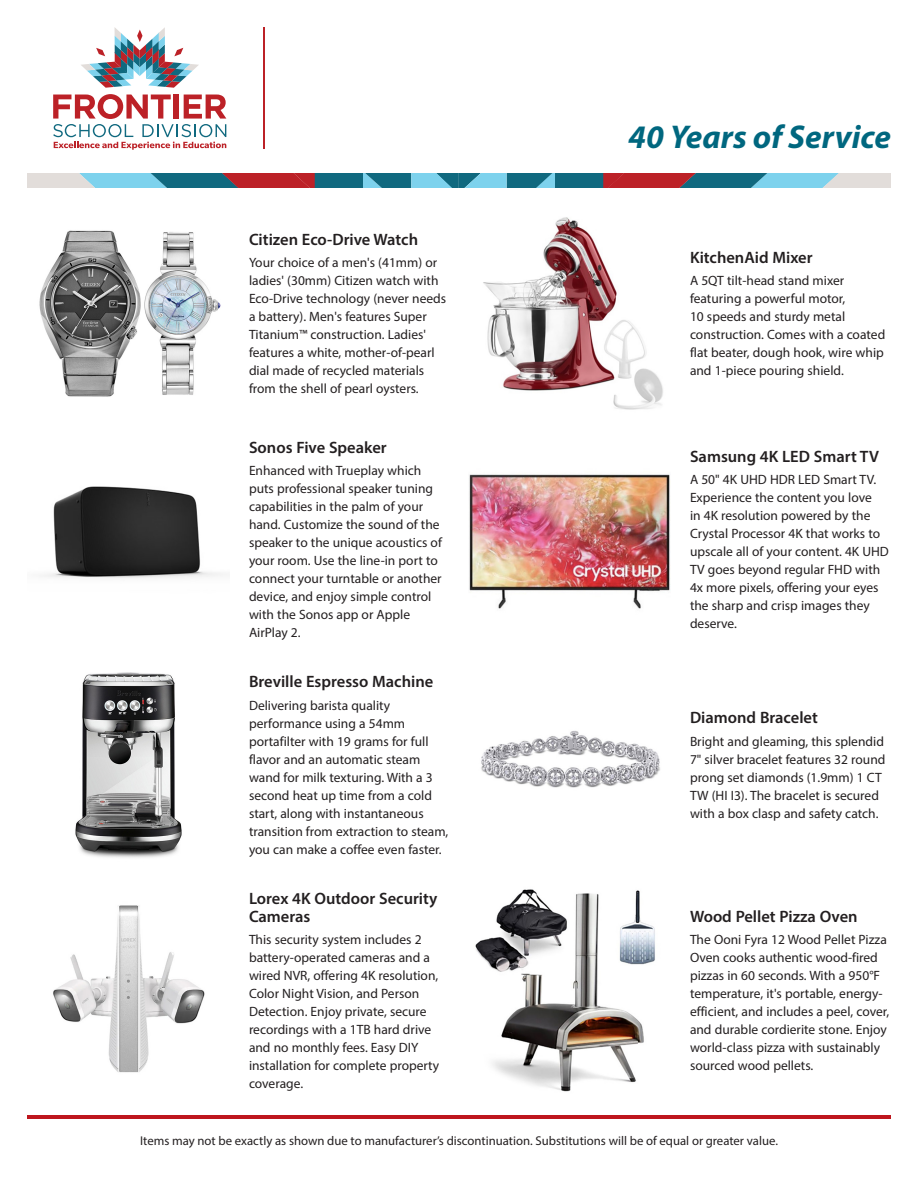
<style>
.page{position:relative;width:918px;height:1188px;background:#fff}
.page>*{position:absolute;margin:0;border:0;box-sizing:border-box;transform-origin:0 0}
.t1{font:italic 700 33px "Myriad Pro";color:#00677f}
.Descriptions{font:600 16.5px/18px "Myriad Pro";color:#231f20}
.Descriptions-2{font:13.5px/18px "Myriad Pro";color:#231f20}
.t2{font:12.75px "Myriad Pro";color:#231f20}
</style>
<div class="page">
<svg style="left:81px;top:27px;width:118px;height:61px"></svg>
<svg style="left:27px;top:174px;width:864px;height:13px;background:#6c8798"></svg>
<hr style="left:263px;top:27px;width:1px;height:122px;background:#bc2127">
<svg style="left:53px;top:94px;width:173px;height:56px"></svg>
<hr style="left:27px;top:1116px;width:864px;height:3px;background:#be161d">
<img style="left:39px;top:230px;width:182px;height:167px">
<img style="left:469px;top:474px;width:201px;height:135px">
<img style="left:75px;top:672px;width:107px;height:186px">
<img style="left:481px;top:731px;width:179px;height:57px">
<img style="left:53px;top:905px;width:152px;height:168px">
<img style="left:475px;top:889px;width:180px;height:203px">
<img style="left:483px;top:217px;width:180px;height:193px">
<img style="left:43px;top:486px;width:180px;height:92px">
<p class="Descriptions" style="left:249px;top:230px;width:171px">Citizen Eco-Drive Watch</p>
<p class="Descriptions-2" style="left:249px;top:254px;width:199px">Your choice of a men's (41mm) or ladies' (30mm) Citizen watch with Eco-Drive technology (never needs a battery). Men's features Super Titanium™ construction. Ladies' features a white, mother-of-pearl dial made of recycled materials from the shell of pearl oysters.</p>
<p class="Descriptions" style="left:249px;top:438px;width:139px">Sonos Five Speaker</p>
<p class="Descriptions-2" style="left:249px;top:461px;width:194px">Enhanced with Trueplay which puts professional speaker tuning capabilities in the palm of your hand. Customize the sound of the speaker to the unique acoustics of your room. Use the line-in port to connect your turntable or another device, and enjoy simple control with the Sonos app or Apple<br>AirPlay 2.</p>
<p class="t1" style="left:628px;top:115px;width:264px">40 Years of Service</p>
<p class="Descriptions" style="left:690px;top:248px;width:124px">KitchenAid Mixer</p>
<p class="Descriptions-2" style="left:690px;top:272px;width:197px">A 5QT tilt-head stand mixer featuring a powerful motor,<br>10 speeds and sturdy metal construction. Comes with a coated flat beater, dough hook, wire whip and 1-piece pouring shield.</p>
<p class="Descriptions" style="left:690px;top:447px;width:191px">Samsung 4K LED Smart TV</p>
<p class="Descriptions-2" style="left:690px;top:470px;width:200px">A 50" 4K UHD HDR LED Smart TV.<br>Experience the content you love<br>in 4K resolution powered by the<br>Crystal Processor 4K that works to upscale all of your content. 4K UHD<br>TV goes beyond regular FHD with<br>4x more pixels, offering your eyes the sharp and crisp images they deserve.</p>
<p class="Descriptions" style="left:249px;top:672px;width:186px">Breville Espresso Machine</p>
<p class="Descriptions-2" style="left:249px;top:696px;width:201px">Delivering barista quality performance using a 54mm portafilter with 19 grams for full flavor and an automatic steam wand for milk texturing. With a 3 second heat up time from a cold start, along with instantaneous transition from extraction to steam, you can make a coffee even faster.</p>
<p class="Descriptions" style="left:690px;top:708px;width:129px">Diamond Bracelet</p>
<p class="Descriptions-2" style="left:690px;top:732px;width:197px">Bright and gleaming, this splendid 7" silver bracelet features 32 round prong set diamonds (1.9mm) 1 CT TW (HI I3). The bracelet is secured with a box clasp and safety catch.</p>
<p class="Descriptions" style="left:249px;top:889px;width:190px">Lorex 4K Outdoor Security<br>Cameras</p>
<p class="Descriptions-2" style="left:249px;top:930px;width:192px">This security system includes 2 battery-operated cameras and a wired NVR, offering 4K resolution,<br>Color Night Vision, and Person<br>Detection. Enjoy private, secure recordings with a 1TB hard drive and no monthly fees. Easy DIY installation for complete property coverage.</p>
<p class="Descriptions" style="left:690px;top:907px;width:169px">Wood Pellet Pizza Oven</p>
<p class="Descriptions-2" style="left:690px;top:930px;width:201px">The Ooni Fyra 12 Wood Pellet Pizza Oven cooks authentic wood-fired pizzas in 60 seconds. With a 950°F temperature, it's portable, energy&shy;efficient, and includes a peel, cover, and durable cordierite stone. Enjoy world-class pizza with sustainably sourced wood pellets.</p>
<p class="t2" style="left:140px;top:1133px;width:639px">Items may not be exactly as shown due to manufacturer’s discontinuation. Substitutions will be of equal or greater value.</p>
</div>
